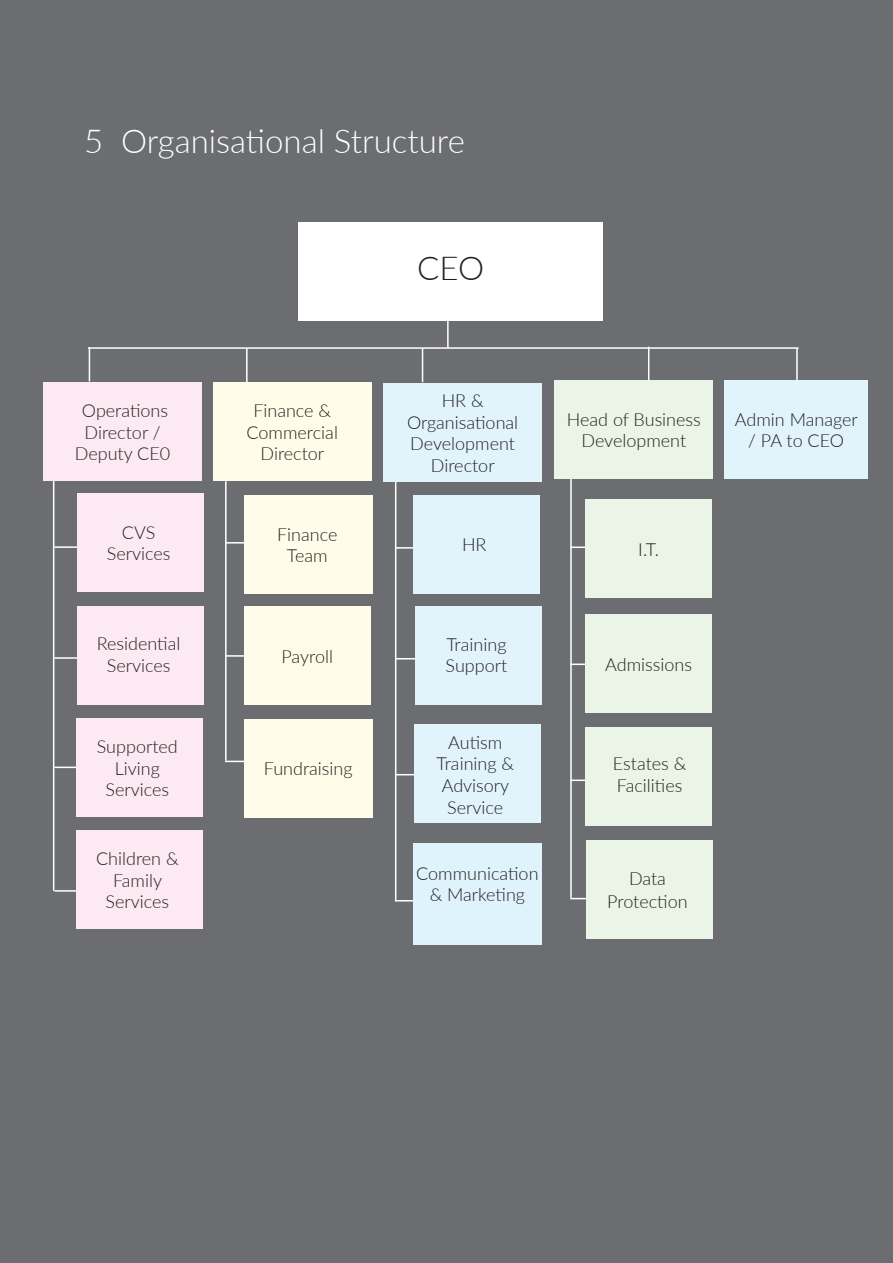
<style>
.page{position:relative;width:893px;height:1263px;background:#6c6d70}
.page>*{position:absolute;margin:0;border:0;box-sizing:border-box;transform-origin:0 0}
.t1{font:300 33px "Lato";color:#fff}
.t2{font:300 33px "Lato";color:#231f20}
.t3{font:300 18px/21.6px "Lato";color:#231f20;text-align:center}
</style>
<div class="page">
<div style="left:299px;top:222px;width:304px;height:98px;background:#fff"></div>
<div style="left:724px;top:380px;width:144px;height:98px;background:#e1f4fc"></div>
<hr style="left:225px;top:481px;width:2px;height:280px;background:#fff">
<hr style="left:796px;top:348px;width:2px;height:34px;background:#fff">
<hr style="left:447px;top:313px;width:2px;height:35px;background:#fff">
<hr style="left:395px;top:480px;width:1px;height:420px;background:#fff">
<hr style="left:88px;top:347px;width:711px;height:2px;background:#fff">
<div style="left:213px;top:382px;width:158px;height:98px;background:#fffde9"></div>
<div style="left:244px;top:495px;width:127px;height:98px;background:#fffde9"></div>
<div style="left:244px;top:607px;width:127px;height:98px;background:#fffde9"></div>
<hr style="left:246px;top:348px;width:2px;height:34px;background:#fff">
<svg style="left:225px;top:761px;width:19px;height:1px"></svg>
<svg style="left:227px;top:542px;width:26px;height:1px"></svg>
<hr style="left:225px;top:655px;width:28px;height:2px;background:#fff">
<div style="left:244px;top:719px;width:129px;height:98px;background:#fffde9"></div>
<div style="left:383px;top:383px;width:159px;height:98px;background:#e1f4fc"></div>
<hr style="left:422px;top:348px;width:1px;height:34px;background:#fff">
<hr style="left:396px;top:658px;width:33px;height:1px;background:#fff">
<svg style="left:396px;top:774px;width:18px;height:1px"></svg>
<svg style="left:395px;top:900px;width:18px;height:1px"></svg>
<hr style="left:396px;top:547px;width:33px;height:2px;background:#fff">
<div style="left:413px;top:843px;width:129px;height:102px;background:#dff3fc"></div>
<div style="left:414px;top:725px;width:127px;height:98px;background:#e1f4fc"></div>
<div style="left:413px;top:495px;width:127px;height:98px;background:#e1f4fc"></div>
<div style="left:415px;top:607px;width:127px;height:98px;background:#e1f4fc"></div>
<hr style="left:53px;top:480px;width:1px;height:411px;background:#fff">
<div style="left:43px;top:382px;width:159px;height:98px;background:#fce9f1"></div>
<hr style="left:89px;top:347px;width:1px;height:34px;background:#fff">
<hr style="left:54px;top:546px;width:28px;height:2px;background:#fff">
<hr style="left:54px;top:657px;width:28px;height:2px;background:#fff">
<svg style="left:54px;top:767px;width:22px;height:1px"></svg>
<hr style="left:54px;top:890px;width:28px;height:2px;background:#fff">
<div style="left:77px;top:493px;width:127px;height:98px;background:#fce9f1"></div>
<div style="left:77px;top:606px;width:127px;height:98px;background:#fce9f1"></div>
<div style="left:76px;top:718px;width:127px;height:98px;background:#fce9f1"></div>
<div style="left:76px;top:830px;width:127px;height:99px;background:#fce9f1"></div>
<div style="left:555px;top:380px;width:158px;height:98px;background:#eaf4e7"></div>
<hr style="left:648px;top:347px;width:1px;height:34px;background:#fff">
<hr style="left:570px;top:478px;width:2px;height:420px;background:#fff">
<hr style="left:570px;top:546px;width:28px;height:2px;background:#fff">
<hr style="left:570px;top:663px;width:28px;height:2px;background:#fff">
<hr style="left:570px;top:779px;width:28px;height:2px;background:#fff">
<svg style="left:570px;top:898px;width:16px;height:1px"></svg>
<div style="left:585px;top:499px;width:127px;height:99px;background:#eaf4e7"></div>
<div style="left:585px;top:727px;width:127px;height:98px;background:#eaf4e7"></div>
<div style="left:586px;top:840px;width:127px;height:98px;background:#eaf4e7"></div>
<div style="left:585px;top:614px;width:127px;height:99px;background:#eaf4e7"></div>
<p class="t1" style="left:84px;top:118px;width:21px">5</p>
<p class="t1" style="left:121px;top:118px;width:345px">Organisational Structure</p>
<p class="t2" style="left:417px;top:245px;width:69px">CEO</p>
<p class="t3" style="left:82px;top:399px;width:88px">Operations</p>
<p class="t3" style="left:85px;top:421px;width:78px">Director /</p>
<p class="t3" style="left:75px;top:442px;width:97px">Deputy CE0</p>
<p class="t3" style="left:122px;top:521px;width:35px">CVS</p>
<p class="t3" style="left:107px;top:542px;width:65px">Services</p>
<p class="t3" style="left:97px;top:632px;width:85px">Residential</p>
<p class="t3" style="left:107px;top:654px;width:65px">Services</p>
<p class="t3" style="left:97px;top:735px;width:83px">Supported</p>
<p class="t3" style="left:115px;top:757px;width:47px">Living</p>
<p class="t3" style="left:106px;top:778px;width:65px">Services</p>
<p class="t3" style="left:96px;top:847px;width:84px">Children &amp;<br>Family</p>
<p class="t3" style="left:106px;top:890px;width:65px">Services</p>
<p class="t3" style="left:253px;top:399px;width:79px">Finance &amp;</p>
<p class="t3" style="left:247px;top:421px;width:93px">Commercial</p>
<p class="t3" style="left:261px;top:442px;width:65px">Director</p>
<p class="t3" style="left:277px;top:523px;width:62px">Finance</p>
<p class="t3" style="left:287px;top:544px;width:42px">Team</p>
<p class="t3" style="left:281px;top:645px;width:53px">Payroll</p>
<p class="t3" style="left:264px;top:757px;width:90px">Fundraising</p>
<p class="t3" style="left:442px;top:389px;width:43px">HR &amp;</p>
<p class="t3" style="left:407px;top:411px;width:113px">Organisational</p>
<p class="t3" style="left:410px;top:432px;width:106px">Development</p>
<p class="t3" style="left:431px;top:454px;width:65px">Director</p>
<p class="t3" style="left:462px;top:533px;width:26px">HR</p>
<p class="t3" style="left:567px;top:408px;width:136px">Head of Business<br>Development</p>
<p class="t3" style="left:638px;top:538px;width:22px">I.T.</p>
<p class="t3" style="left:446px;top:633px;width:62px">Training</p>
<p class="t3" style="left:446px;top:654px;width:63px">Support</p>
<p class="t3" style="left:448px;top:731px;width:56px">Autism</p>
<p class="t3" style="left:436px;top:752px;width:79px">Training &amp;</p>
<p class="t3" style="left:442px;top:774px;width:69px">Advisory</p>
<p class="t3" style="left:447px;top:796px;width:58px">Service</p>
<p class="t3" style="left:416px;top:862px;width:124px">Communication</p>
<p class="t3" style="left:430px;top:883px;width:97px">&amp; Marketing</p>
<p class="t3" style="left:605px;top:653px;width:88px">Admissions</p>
<p class="t3" style="left:613px;top:752px;width:75px">Estates &amp;</p>
<p class="t3" style="left:617px;top:774px;width:67px">Facilities</p>
<p class="t3" style="left:629px;top:867px;width:38px">Data</p>
<p class="t3" style="left:607px;top:890px;width:82px">Protection</p>
<p class="t3" style="left:735px;top:408px;width:124px">Admin Manager / PA to CEO</p>
</div>
